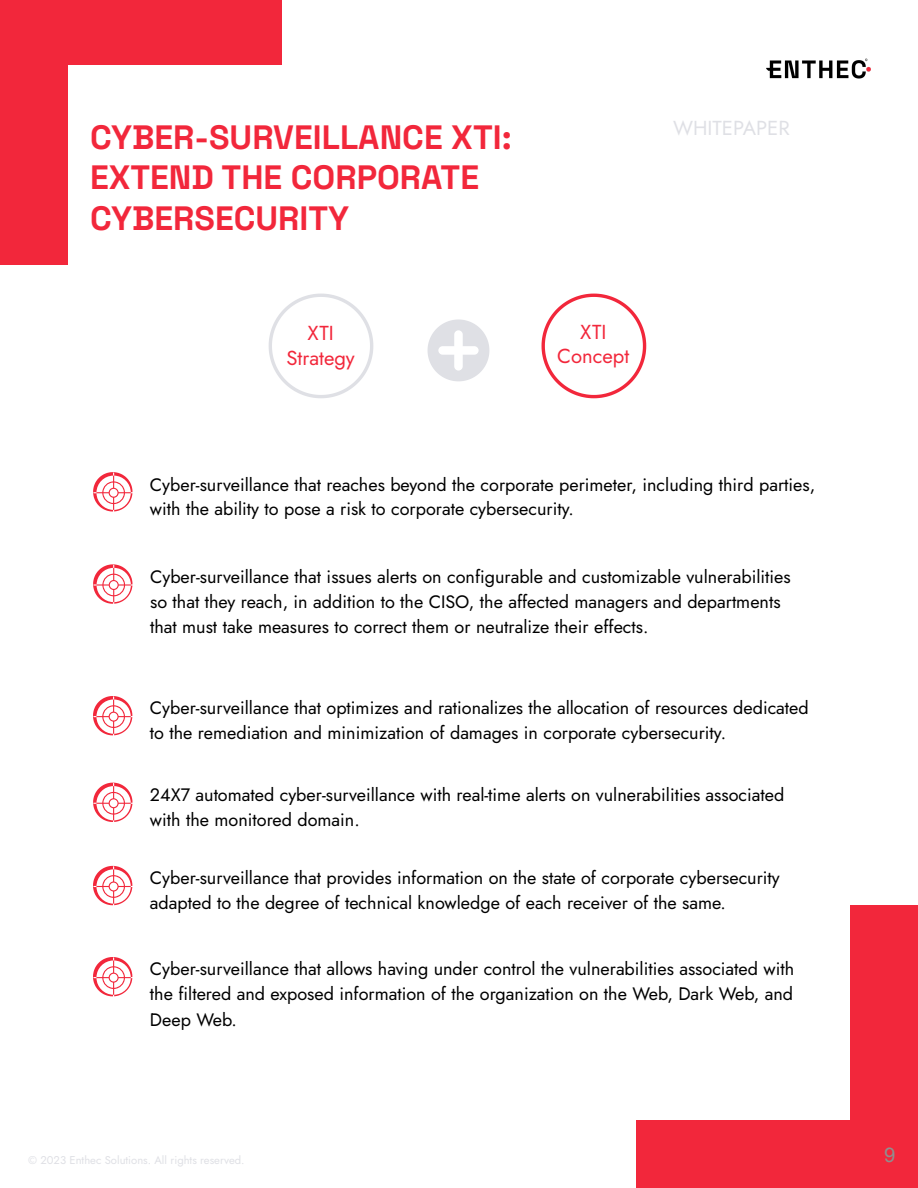
<style>
.page{position:relative;width:918px;height:1188px;background:#fff}
.page>*{position:absolute;margin:0;border:0;box-sizing:border-box;transform-origin:0 0}
.t1{font:700 33.75px/40.5px "Space Grotesk";color:#f2273b}
.t2{font:20.25px/24.8px "Jost";color:#f2273b;text-align:center}
.t3{font:20.25px "Jost";color:#dfe0e5}
.t4{font:20.25px "Arial";color:#8f8f8f}
.t5{font:18px/24.8px "Jost";color:#000}
.t6{font:11.25px "Jost";color:#dfe0e5}
</style>
<div class="page">
<div style="left:0;top:0;width:67px;height:264px;background:#f2273b"></div>
<div style="left:0;top:0;width:281px;height:65px;background:#f2273b"></div>
<div style="left:851px;top:906px;width:67px;height:281px;background:#f2273b"></div>
<div style="left:637px;top:1121px;width:281px;height:67px;background:#f2273b"></div>
<img style="left:766px;top:58px;width:105px;height:21px">
<svg style="left:542px;top:294px;width:104px;height:104px"></svg>
<svg style="left:269px;top:294px;width:104px;height:104px"></svg>
<svg style="left:428px;top:320px;width:61px;height:61px"></svg>
<div style="left:438px;top:346px;width:41px;height:9px;background:#fff;border-radius:4px"></div>
<div style="left:454px;top:330px;width:9px;height:41px;background:#fff;border-radius:4px"></div>
<svg style="left:93px;top:696px;width:40px;height:40px"></svg>
<svg style="left:93px;top:564px;width:40px;height:40px"></svg>
<svg style="left:93px;top:472px;width:40px;height:40px"></svg>
<svg style="left:93px;top:957px;width:40px;height:40px"></svg>
<svg style="left:93px;top:866px;width:40px;height:40px"></svg>
<svg style="left:93px;top:783px;width:40px;height:39px"></svg>
<h1 class="t1" style="left:90px;top:117px;width:423px">CYBER-SURVEILLANCE XTI:<br>EXTEND THE CORPORATE<br>CYBERSECURITY</h1>
<p class="t2" style="left:287px;top:320px;width:70px">XTI<br>Strategy</p>
<p class="t3" style="left:673px;top:116px;width:118px">WHITEPAPER</p>
<p class="t2" style="left:557px;top:319px;width:74px">XTI<br>Concept</p>
<p class="t5" style="left:150px;top:472px;width:667px">Cyber-surveillance that reaches beyond the corporate perimeter, including third parties, with the ability to pose a risk to corporate cybersecurity.</p>
<p class="t5" style="left:150px;top:564px;width:642px;line-height:25.3px">Cyber-surveillance that issues alerts on configurable and customizable vulnerabilities so that they reach, in addition to the CISO, the affected managers and departments that must take measures to correct them or neutralize their effects.</p>
<p class="t5" style="left:150px;top:696px;width:660px">Cyber-surveillance that optimizes and rationalizes the allocation of resources dedicated to the remediation and minimization of damages in corporate cybersecurity.</p>
<p class="t5" style="left:150px;top:782px;width:636px">24X7 automated cyber-surveillance with real-time alerts on vulnerabilities associated with the monitored domain.</p>
<p class="t5" style="left:150px;top:866px;width:631px">Cyber-surveillance that provides information on the state of corporate cybersecurity adapted to the degree of technical knowledge of each receiver of the same.</p>
<p class="t5" style="left:150px;top:956px;width:646px;line-height:25.3px;text-align:justify">Cyber-surveillance that allows having under control the vulnerabilities associated with the filtered and exposed information of the organization on the Web, Dark Web, and Deep Web.</p>
<p class="t6" style="left:28px;top:1154px;width:218px">© 2023 Enthec Solutions. All rights reserved.</p>
<p class="t4" style="left:884px;top:1144px;width:13px">9</p>
</div>
